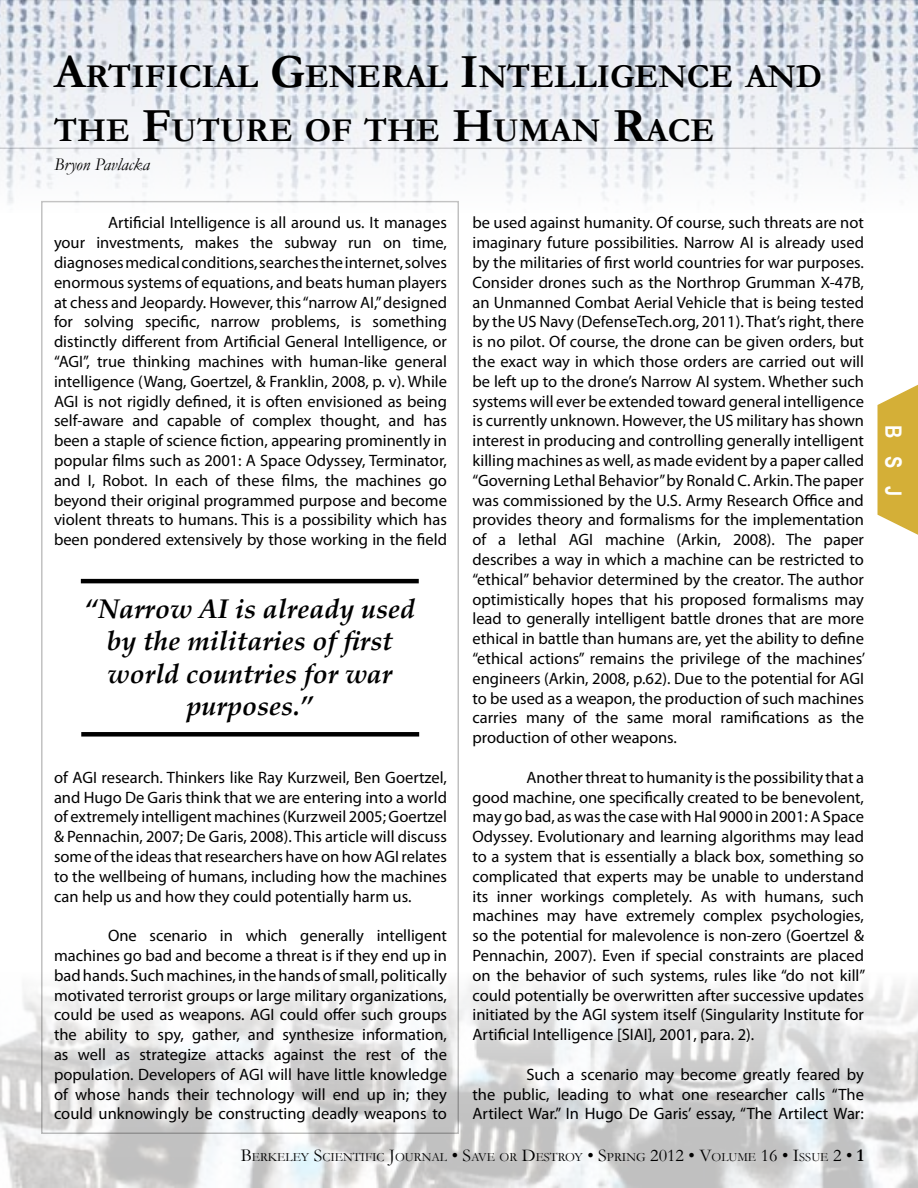
<style>
.page{position:relative;width:918px;height:1188px;background:#fff}
.page>*{position:absolute;margin:0;border:0;box-sizing:border-box;transform-origin:0 0}
.t1{font:700 33.6px/54px "Garamond";color:#000}
.t2{font:italic 700 27px/32.4px "Palatino Linotype";color:#000;text-align:center}
.t3{font:700 22.5px "Arial Narrow";color:#fffffe}
.t4{font:italic 18px "Garamond";color:#000}
.t5{font:16.5px/19.8px "Myriad Pro";color:#000;text-align:justify}
.t6{font:12.6px "Garamond";color:#000}
.s1{font-size:48px}
.s2{font-size:18px}
.s3{font-weight:700;font-size:18px}
</style>
<div class="page">
<img style="left:0;top:984px;width:918px;height:204px">
<svg style="left:878px;top:385px;width:40px;height:150px;background:#d9b951"></svg>
<img style="left:0;top:0;width:918px;height:212px">
<hr style="left:81px;top:579px;width:338px;height:4px;background:#000">
<div style="left:81px;top:732px;width:338px;height:5px;background:#000"></div>
<h1 class="t1" style="left:54px;top:49px;width:770px"><span class="s1">A</span>RTIFICIAL <span class="s1">G</span>ENERAL <span class="s1">I</span>NTELLIGENCE AND<br>THE <span class="s1">F</span>UTURE OF THE <span class="s1">H</span>UMAN <span class="s1">R</span>ACE</h1>
<p class="t4" style="left:54px;top:152px;width:97px">Bryon Pavlacka</p>
<p class="t5" style="left:54px;top:213px;width:395px;text-indent:54px">Artificial Intelligence is all around us. It manages your investments, makes the subway run on time, diagnoses medical conditions, searches the internet, solves enormous systems of equations, and beats human players at chess and Jeopardy. However, this “narrow AI,” designed for solving specific, narrow problems, is something distinctly different from Artificial General Intelligence, or “AGI”, true thinking machines with human-like general intelligence (Wang, Goertzel, &amp; Franklin, 2008, p. v). While AGI is not rigidly defined, it is often envisioned as being self-aware and capable of complex thought, and has been a staple of science fiction, appearing prominently in popular films such as 2001: A Space Odyssey, Terminator, and I, Robot. In each of these films, the machines go beyond their original programmed purpose and become violent threats to humans. This is a possibility which has been pondered extensively by those working in the field</p>
<h2 class="t2" style="left:85px;top:592px;width:332px">“Narrow AI is already used by the militaries of first world countries for war purposes.”</h2>
<p class="t5" style="left:54px;top:767px;width:395px">of AGI research. Thinkers like Ray Kurzweil, Ben Goertzel, and Hugo De Garis think that we are entering into a world of extremely intelligent machines (Kurzweil 2005; Goertzel &amp; Pennachin, 2007; De Garis, 2008). This article will discuss some of the ideas that researchers have on how AGI relates to the wellbeing of humans, including how the machines can help us and how they could potentially harm us.</p>
<p class="t5" style="left:54px;top:925px;width:395px;text-indent:54px">One scenario in which generally intelligent machines go bad and become a threat is if they end up in bad hands. Such machines, in the hands of small, politically motivated terrorist groups or large military organizations, could be used as weapons. AGI could offer such groups the ability to spy, gather, and synthesize information, as well as strategize attacks against the rest of the population. Developers of AGI will have little knowledge of whose hands their technology will end up in; they could unknowingly be constructing deadly weapons to</p>
<p class="t5" style="left:473px;top:213px;width:394px">be used against humanity. Of course, such threats are not imaginary future possibilities. Narrow AI is already used by the militaries of first world countries for war purposes.<br>Consider drones such as the Northrop Grumman X-47B, an Unmanned Combat Aerial Vehicle that is being tested by the US Navy (DefenseTech.org, 2011). That’s right, there is no pilot. Of course, the drone can be given orders, but the exact way in which those orders are carried out will be left up to the drone’s Narrow AI system. Whether such systems will ever be extended toward general intelligence is currently unknown. However, the US military has shown interest in producing and controlling generally intelligent killing machines as well, as made evident by a paper called “Governing Lethal Behavior” by Ronald C. Arkin. The paper was commissioned by the U.S. Army Research Office and provides theory and formalisms for the implementation of a lethal AGI machine (Arkin, 2008). The paper describes a way in which a machine can be restricted to “ethical” behavior determined by the creator. The author optimistically hopes that his proposed formalisms may lead to generally intelligent battle drones that are more ethical in battle than humans are, yet the ability to define “ethical actions” remains the privilege of the machines’ engineers (Arkin, 2008, p.62). Due to the potential for AGI to be used as a weapon, the production of such machines carries many of the same moral ramifications as the production of other weapons.</p>
<p class="t5" style="left:473px;top:767px;width:394px;text-indent:54px">Another threat to humanity is the possibility that a good machine, one specifically created to be benevolent, may go bad, as was the case with Hal 9000 in 2001: A Space Odyssey. Evolutionary and learning algorithms may lead to a system that is essentially a black box, something so complicated that experts may be unable to understand its inner workings completely. As with humans, such machines may have extremely complex psychologies, so the potential for malevolence is non-zero (Goertzel &amp; Pennachin, 2007). Even if special constraints are placed on the behavior of such systems, rules like “do not kill” could potentially be overwritten after successive updates initiated by the AGI system itself (Singularity Institute for Artificial Intelligence [SIAI], 2001, para. 2).</p>
<p class="t5" style="left:473px;top:1064px;width:393px;text-indent:54px">Such a scenario may become greatly feared by the public, leading to what one researcher calls “The Artilect War.” In Hugo De Garis’ essay, “The Artilect War:</p>
<p class="t6" style="left:241px;top:1149px;width:625px"><span class="s2">B</span>ERKELEY <span class="s2">S</span>CIENTIFIC <span class="s2">J</span>OURNAL <span class="s2">• S</span>AVE OR <span class="s2">D</span>ESTROY <span class="s2">• S</span>PRING <span class="s2">2012 • V</span>OLUME <span class="s2">16 • I</span>SSUE <span class="s2">2 •</span> <span class="s3">1</span></p>
<h3 class="t3" style="left:910px;top:424px;width:73px;rotate:90deg">BSJ</h3>
</div>
